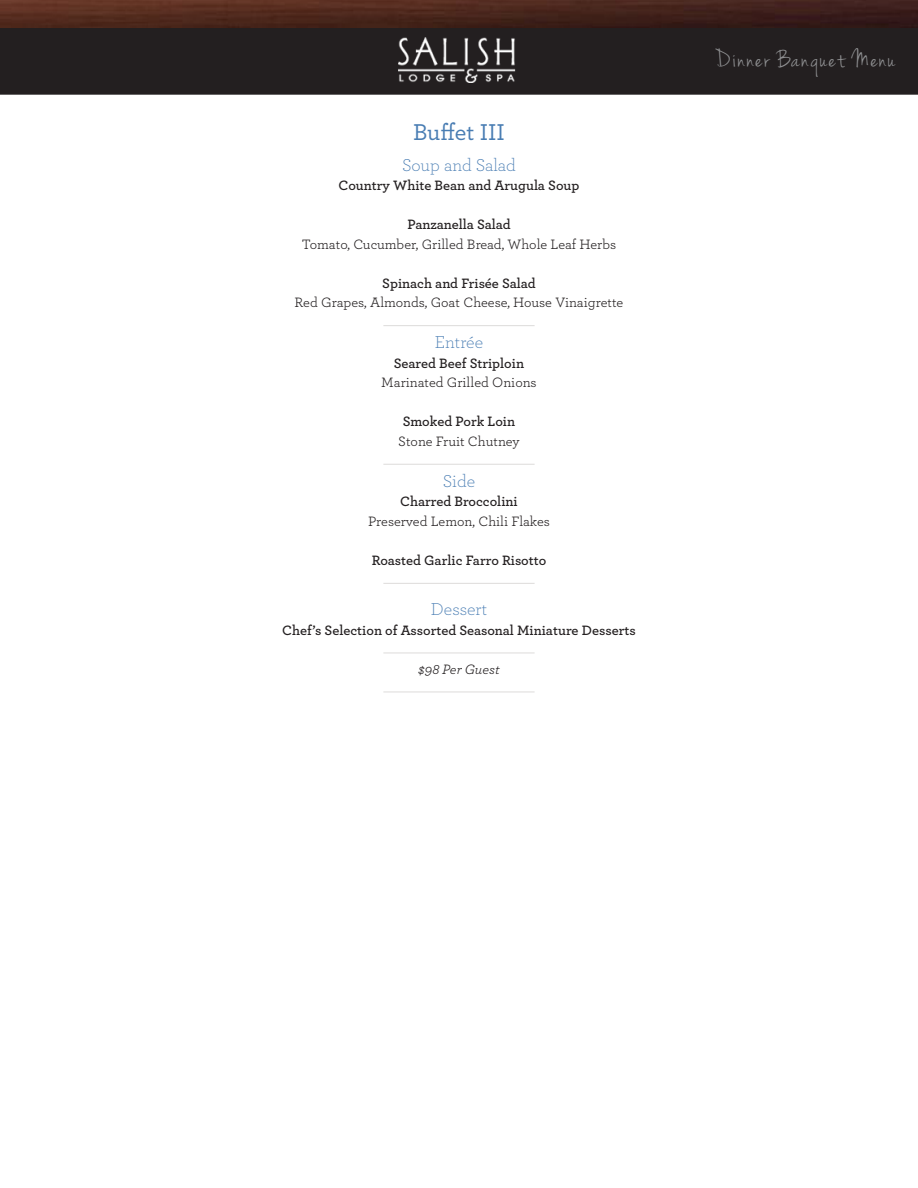
<style>
.page{position:relative;width:918px;height:1188px;background:#fff}
.page>*{position:absolute;margin:0;border:0;box-sizing:border-box;transform-origin:0 0}
.t1{font:27px "Jenna Sue";letter-spacing:.06em;color:#8f9092}
.Big_header{font:500 24px "Archer";color:#497db3}
.h2_no_space_centered{font:300 18px "Archer";letter-spacing:-.005em;color:#497db3}
.P_no_space_center{font:300 18px "Archer";color:#497db3}
.P_no_space_center-2{font:600 14.25px "Archer";color:#231f20}
.P_no_space_center-3{font:14.25px "Archer";color:#231f20}
.p_space_after_center{font:600 14.25px "Archer";color:#231f20}
.p_space_after_center-2{font:14.25px "Archer";color:#231f20}
.p_space_after_center-3{font:italic 14.25px "Archer";color:#231f20}
</style>
<div class="page">
<div style="left:1px;top:1px;width:916px;height:93px;background:#231f20"></div>
<div style="left:0;top:0;width:918px;height:95px;border:2px solid #231f20"></div>
<img style="left:0;top:0;width:918px;height:27px">
<img style="left:398px;top:38px;width:118px;height:44px">
<hr style="left:383px;top:325px;width:152px;height:1px;background:#dddbda">
<hr style="left:383px;top:464px;width:152px;height:1px;background:#dddbda">
<hr style="left:383px;top:583px;width:152px;height:1px;background:#dddbda">
<hr style="left:383px;top:653px;width:152px;height:1px;background:#dddbda">
<hr style="left:383px;top:692px;width:152px;height:1px;background:#dddbda">
<p class="Big_header" style="left:413px;top:115px;width:93px">Buffet III</p>
<p class="h2_no_space_centered" style="left:402px;top:153px;width:115px">Soup and Salad</p>
<p class="P_no_space_center-2" style="left:339px;top:175px;width:242px">Country White Bean and Arugula Soup</p>
<p class="P_no_space_center-2" style="left:407px;top:214px;width:105px">Panzanella Salad</p>
<p class="P_no_space_center-3" style="left:302px;top:234px;width:316px">Tomato, Cucumber, Grilled Bread, Whole Leaf Herbs</p>
<p class="P_no_space_center-2" style="left:382px;top:272px;width:155px">Spinach and Frisée Salad</p>
<p class="p_space_after_center-2" style="left:295px;top:293px;width:330px">Red Grapes, Almonds, Goat Cheese, House Vinaigrette</p>
<p class="P_no_space_center" style="left:435px;top:331px;width:50px">Entrée</p>
<p class="P_no_space_center-2" style="left:394px;top:352px;width:132px">Seared Beef Striploin</p>
<p class="P_no_space_center-3" style="left:381px;top:373px;width:157px">Marinated Grilled Onions</p>
<p class="P_no_space_center-2" style="left:403px;top:411px;width:114px">Smoked Pork Loin</p>
<p class="p_space_after_center-2" style="left:398px;top:431px;width:123px">Stone Fruit Chutney</p>
<p class="P_no_space_center" style="left:443px;top:469px;width:34px">Side</p>
<p class="P_no_space_center-2" style="left:400px;top:491px;width:119px">Charred Broccolini</p>
<p class="P_no_space_center-3" style="left:368px;top:511px;width:184px">Preserved Lemon, Chili Flakes</p>
<p class="p_space_after_center" style="left:372px;top:550px;width:176px">Roasted Garlic Farro Risotto</p>
<p class="h2_no_space_centered" style="left:431px;top:597px;width:58px">Dessert</p>
<p class="p_space_after_center" style="left:282px;top:619px;width:355px">Chef’s Selection of Assorted Seasonal Miniature Desserts</p>
<p class="p_space_after_center-3" style="left:418px;top:659px;width:83px">$98 Per Guest</p>
<h1 class="t1" style="left:715px;top:47px;width:182px">Dinner Banquet Menu</h1>
</div>
